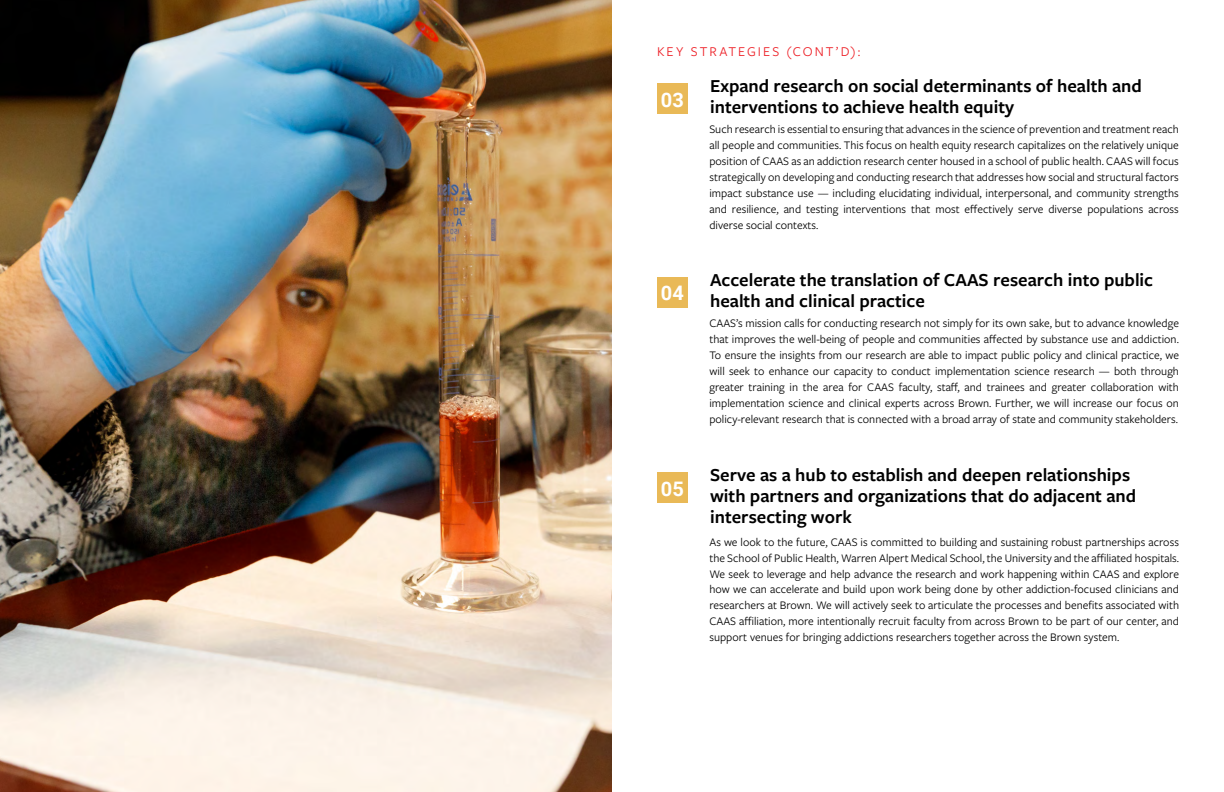
<style>
.page{position:relative;width:1224px;height:792px;background:#fff}
.page>*{position:absolute;margin:0;border:0;box-sizing:border-box;transform-origin:0 0}
.t1{font:700 20px "Roboto";color:#fff}
.t2{font:600 19px/21px "Freight Sans Pro";color:#000}
.t3{font:14px "Freight Sans Pro";letter-spacing:.145em;color:#ed1d24}
.t4{font:12px/16px "Freight Sans Pro";color:#000;text-align:justify}
</style>
<div class="page">
<div style="left:657px;top:83px;width:31px;height:31px;background:#e9b957"></div>
<div style="left:657px;top:277px;width:31px;height:30px;background:#e9b957"></div>
<div style="left:657px;top:472px;width:31px;height:31px;background:#e9b957"></div>
<img style="left:0;top:0;width:612px;height:792px">
<p class="t3" style="left:657px;top:42px;width:205px">KEY STRATEGIES (CONT’D):</p>
<h1 class="t1" style="left:661px;top:86px;width:24px">03</h1>
<h1 class="t1" style="left:661px;top:279px;width:24px">04</h1>
<h1 class="t1" style="left:661px;top:475px;width:24px">05</h1>
<h2 class="t2" style="left:710px;top:75px;width:433px">Expand research on social determinants of health and interventions to achieve health equity</h2>
<p class="t4" style="left:709px;top:121px;width:471px">Such research is essential to ensuring that advances in the science of prevention and treatment reach all people and communities. This focus on health equity research capitalizes on the relatively unique position of CAAS as an addiction research center housed in a school of public health. CAAS will focus strategically on developing and conducting research that addresses how social and structural factors impact substance use — including elucidating individual, interpersonal, and community strengths and resilience, and testing interventions that most effectively serve diverse populations across diverse social contexts.</p>
<h2 class="t2" style="left:710px;top:269px;width:445px">Accelerate the translation of CAAS research into public health and clinical practice</h2>
<p class="t4" style="left:709px;top:314px;width:471px">CAAS’s mission calls for conducting research not simply for its own sake, but to advance knowledge that improves the well-being of people and communities affected by substance use and addiction.<br>To ensure the insights from our research are able to impact public policy and clinical practice, we will seek to enhance our capacity to conduct implementation science research — both through greater training in the area for CAAS faculty, staff, and trainees and greater collaboration with implementation science and clinical experts across Brown. Further, we will increase our focus on policy-relevant research that is connected with a broad array of state and community stakeholders.</p>
<h2 class="t2" style="left:710px;top:464px;width:428px">Serve as a hub to establish and deepen relationships with partners and organizations that do adjacent and intersecting work</h2>
<p class="t4" style="left:709px;top:533px;width:471px">As we look to the future, CAAS is committed to building and sustaining robust partnerships across the School of Public Health, Warren Alpert Medical School, the University and the affiliated hospitals.<br>We seek to leverage and help advance the research and work happening within CAAS and explore how we can accelerate and build upon work being done by other addiction-focused clinicians and researchers at Brown. We will actively seek to articulate the processes and benefits associated with CAAS affiliation, more intentionally recruit faculty from across Brown to be part of our center, and support venues for bringing addictions researchers together across the Brown system.</p>
</div>
